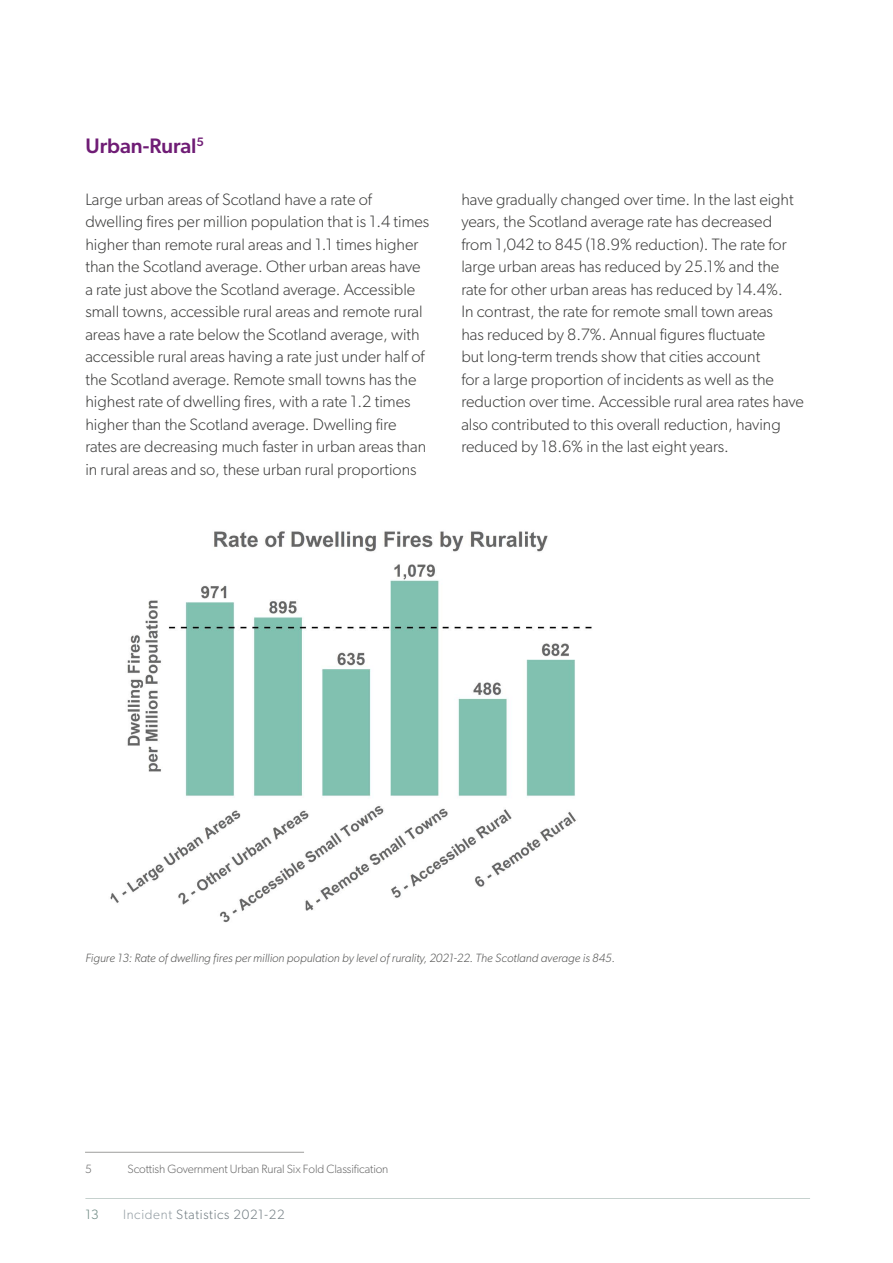
<style>
.page{position:relative;width:893px;height:1263px;background:#fff}
.page>*{position:absolute;margin:0;border:0;box-sizing:border-box;transform-origin:0 0}
.t1{font:500 21px "Gibson";color:#6f1c75}
.t2{font:300 16.5px/22.5px "Gibson";color:#3c3c3b}
.t3{font:300 13.5px "Gibson";letter-spacing:.05em;color:#707b81}
.t4{font:300 13.5px "Gibson";color:#66837c}
.t5{font:italic 300 12px "Gibson";color:#575756}
.t6{font:300 12px "Gibson";letter-spacing:-.01em;color:#686868}
.s1{color:#939da3}
</style>
<div class="page">
<img style="left:110px;top:531px;width:482px;height:392px">
<hr style="left:85px;top:1198px;width:725px;height:1px;background:#9fb1ad">
<hr style="left:85px;top:1152px;width:219px;height:1px;background:#9d9d9c">
<p class="t1" style="left:85px;top:133px;width:120px">Urban-Rural<sup>5</sup></p>
<p class="t2" style="left:85px;top:187px;width:345px">Large urban areas of Scotland have a rate of dwelling fires per million population that is 1.4 times higher than remote rural areas and 1.1 times higher than the Scotland average. Other urban areas have a rate just above the Scotland average. Accessible small towns, accessible rural areas and remote rural areas have a rate below the Scotland average, with accessible rural areas having a rate just under half of the Scotland average. Remote small towns has the highest rate of dwelling fires, with a rate 1.2 times higher than the Scotland average. Dwelling fire rates are decreasing much faster in urban areas than in rural areas and so, these urban rural proportions</p>
<p class="t2" style="left:461px;top:187px;width:344px">have gradually changed over time. In the last eight years, the Scotland average rate has decreased from 1,042 to 845 (18.9% reduction). The rate for large urban areas has reduced by 25.1% and the rate for other urban areas has reduced by 14.4%.<br>In contrast, the rate for remote small town areas<br>has reduced by 8.7%. Annual figures fluctuate<br>but long-term trends show that cities account<br>for a large proportion of incidents as well as the reduction over time. Accessible rural area rates have also contributed to this overall reduction, having reduced by 18.6% in the last eight years.</p>
<p class="t5" style="left:85px;top:951px;width:531px">Figure 13: Rate of dwelling fires per million population by level of rurality, 2021-22. The Scotland average is 845.</p>
<p class="t6" style="left:85px;top:1161px;width:8px">5</p>
<p class="t6" style="left:128px;top:1161px;width:262px">Scottish Government Urban Rural Six Fold Classification</p>
<p class="t4" style="left:85px;top:1206px;width:15px">13</p>
<p class="t3" style="left:123px;top:1206px;width:163px"><span class="s1">Incident</span> Statistics 2021-22</p>
</div>
